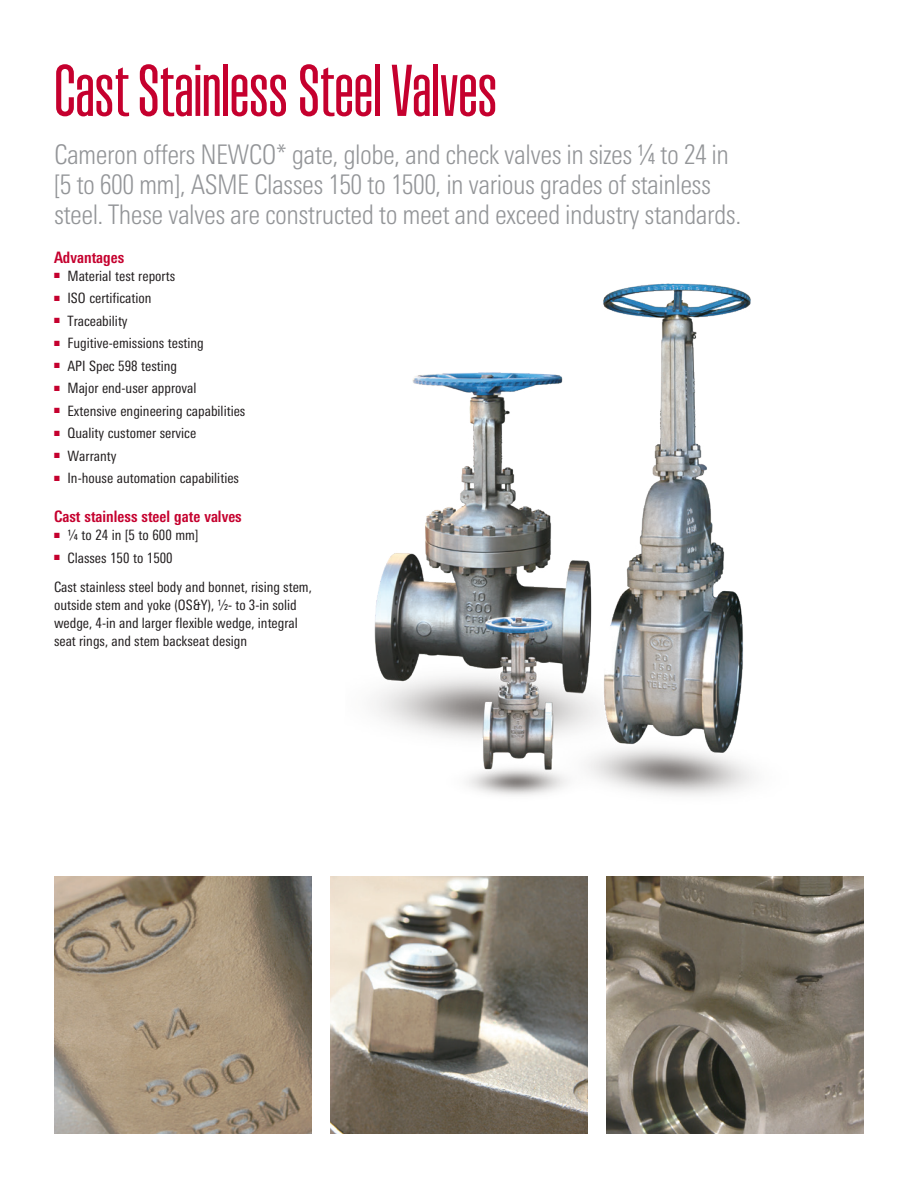
<style>
.page{position:relative;width:918px;height:1188px;background:#fff}
.page>*{position:absolute;margin:0;border:0;box-sizing:border-box;transform-origin:0 0}
.Branding{font:300 72px "Schlumberger Con";letter-spacing:-.04em;color:#c5002e}
.Pullout_Text{font:300 condensed 27px/30px "Univers Next Pro";letter-spacing:-.02em;color:#939598}
.Body_Head{font:700 condensed 15.75px "Univers Next Pro";color:#c5002e}
.Body_Text{font:condensed 14.25px/18px "Univers Next Pro";color:#231f20}
</style>
<div class="page">
<img style="left:54px;top:876px;width:258px;height:258px">
<img style="left:330px;top:876px;width:258px;height:258px">
<img style="left:606px;top:876px;width:258px;height:258px">
<img style="left:374px;top:283px;width:380px;height:513px">
<p class="Branding" style="left:54px;top:55px;width:447px">Cast Stainless Steel Valves</p>
<p class="Pullout_Text" style="left:54px;top:139px;width:689px">Cameron offers NEWCO* gate, globe, and check valves in sizes 1/4 to 24 in [5 to 600 mm], ASME Classes 150 to 1500, in various grades of stainless steel. These valves are constructed to meet and exceed industry standards.</p>
<p class="Body_Head" style="left:54px;top:248px;width:72px">Advantages</p>
<p class="Body_Text" style="left:54px;top:267px;width:123px"><sup>■</sup> Material test reports</p>
<p class="Body_Text" style="left:54px;top:289px;width:99px"><sup>■</sup> ISO certification</p>
<p class="Body_Text" style="left:54px;top:312px;width:75px"><sup>■</sup> Traceability</p>
<p class="Body_Text" style="left:54px;top:334px;width:151px"><sup>■</sup> Fugitive-emissions testing</p>
<p class="Body_Text" style="left:54px;top:357px;width:125px"><sup>■</sup> API Spec 598 testing</p>
<p class="Body_Text" style="left:54px;top:379px;width:144px"><sup>■</sup> Major end-user approval</p>
<p class="Body_Text" style="left:54px;top:402px;width:193px"><sup>■</sup> Extensive engineering capabilities</p>
<p class="Body_Text" style="left:54px;top:424px;width:144px"><sup>■</sup> Quality customer service</p>
<p class="Body_Text" style="left:54px;top:447px;width:64px"><sup>■</sup> Warranty</p>
<p class="Body_Text" style="left:54px;top:469px;width:187px"><sup>■</sup> In-house automation capabilities</p>
<p class="Body_Head" style="left:54px;top:507px;width:189px">Cast stainless steel gate valves</p>
<p class="Body_Text" style="left:54px;top:526px;width:146px"><sup>■</sup> 1/4 to 24 in [5 to 600 mm]</p>
<p class="Body_Text" style="left:54px;top:548px;width:120px"><sup>■</sup> Classes 150 to 1500</p>
<p class="Body_Text" style="left:54px;top:578px;width:259px">Cast stainless steel body and bonnet, rising stem, outside stem and yoke (OS&amp;Y), 1/2- to 3-in solid wedge, 4-in and larger flexible wedge, integral seat rings, and stem backseat design</p>
</div>
